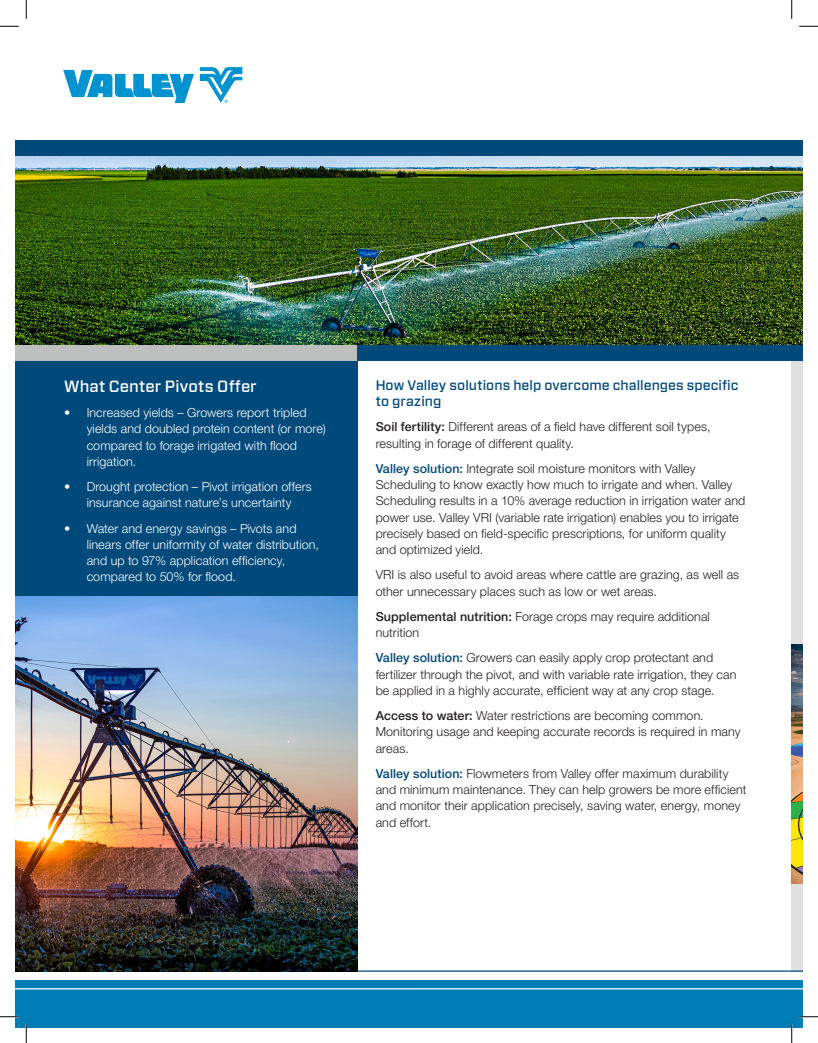
<style>
.page{position:relative;width:818px;height:1043px;background:#fff}
.page>*{position:absolute;margin:0;border:0;box-sizing:border-box;transform-origin:0 0}
.t1{font:500 16.25px "Forza";letter-spacing:.01em;color:#fff}
.t2{font:500 13.75px/16.2px "Forza";letter-spacing:.005em;color:#00497b}
.t3{font:300 12.5px/16.2px "Helvetica Neue LT Pro";letter-spacing:.005em;color:#231f20}
.t4{font:300 12.5px/16.2px "Helvetica Neue LT Pro";letter-spacing:.005em;color:#fff}
.s1{font-weight:500}
.s2{font-weight:500;color:#00497b}
</style>
<div class="page">
<div style="left:15px;top:980px;width:787px;height:48px;background:#007db5"></div>
<div style="left:791px;top:345px;width:11px;height:626px;background:#e0e0e0"></div>
<img style="left:15px;top:596px;width:342px;height:375px">
<img style="left:15px;top:156px;width:787px;height:189px">
<svg style="left:200px;top:67px;width:42px;height:36px"></svg>
<svg style="left:63px;top:70px;width:131px;height:33px"></svg>
<div style="left:15px;top:140px;width:787px;height:16px;background:#00497b"></div>
<hr style="left:357px;top:970px;width:445px;height:1px;background:#00497b">
<img style="left:791px;top:644px;width:11px;height:239px">
<div style="left:15px;top:357px;width:342px;height:239px;background:#00497b"></div>
<div style="left:15px;top:345px;width:342px;height:16px;background:#bcbfbe"></div>
<div style="left:357px;top:345px;width:445px;height:16px;background:#00497b"></div>
<svg style="left:0;top:25px;width:19px;height:2px"></svg>
<svg style="left:799px;top:25px;width:19px;height:2px"></svg>
<svg style="left:0;top:1015px;width:19px;height:2px"></svg>
<svg style="left:799px;top:1015px;width:19px;height:2px"></svg>
<svg style="left:25px;top:0;width:2px;height:19px"></svg>
<svg style="left:25px;top:1024px;width:2px;height:18px"></svg>
<svg style="left:791px;top:0;width:1px;height:19px"></svg>
<svg style="left:790px;top:1024px;width:2px;height:18px"></svg>
<p class="t1" style="left:64px;top:375px;width:194px">What Center Pivots Offer</p>
<p class="t4" style="left:87px;top:404px;width:240px;text-indent:-22px">• Increased yields – Growers report tripled yields and doubled protein content (or more) compared to forage irrigated with flood irrigation.</p>
<p class="t4" style="left:64px;top:478px;width:249px;text-align:center">• Drought protection – Pivot irrigation offers insurance against nature’s uncertainty</p>
<p class="t4" style="left:87px;top:519px;width:234px;text-indent:-22px">• Water and energy savings – Pivots and linears offer uniformity of water distribution, and up to 97% application efficiency, compared to 50% for flood.</p>
<p class="t2" style="left:375px;top:377px;width:364px">How Valley solutions help overcome challenges specific to grazing</p>
<p class="t3" style="left:375px;top:418px;width:336px"><span class="s1">Soil fertility:</span> Different areas of a field have different soil types, resulting in forage of different quality.</p>
<p class="t3" style="left:375px;top:460px;width:371px"><span class="s2">Valley solution:</span> Integrate soil moisture monitors with Valley Scheduling to know exactly how much to irrigate and when. Valley Scheduling results in a 10% average reduction in irrigation water and power use. Valley VRI (variable rate irrigation) enables you to irrigate precisely based on field-specific prescriptions, for uniform quality and optimized yield.</p>
<p class="t3" style="left:375px;top:566px;width:365px">VRI is also useful to avoid areas where cattle are grazing, as well as other unnecessary places such as low or wet areas.</p>
<p class="t3" style="left:375px;top:608px;width:336px"><span class="s1">Supplemental nutrition:</span> Forage crops may require additional nutrition</p>
<p class="t3" style="left:375px;top:649px;width:362px"><span class="s2">Valley solution:</span> Growers can easily apply crop protectant and fertilizer through the pivot, and with variable rate irrigation, they can be applied in a highly accurate, efficient way at any crop stage.</p>
<p class="t3" style="left:375px;top:707px;width:366px"><span class="s1">Access to water:</span> Water restrictions are becoming common.<br>Monitoring usage and keeping accurate records is required in many areas.</p>
<p class="t3" style="left:375px;top:765px;width:372px"><span class="s2">Valley solution:</span> Flowmeters from Valley offer maximum durability and minimum maintenance. They can help growers be more efficient and monitor their application precisely, saving water, energy, money and effort.</p>
</div>
